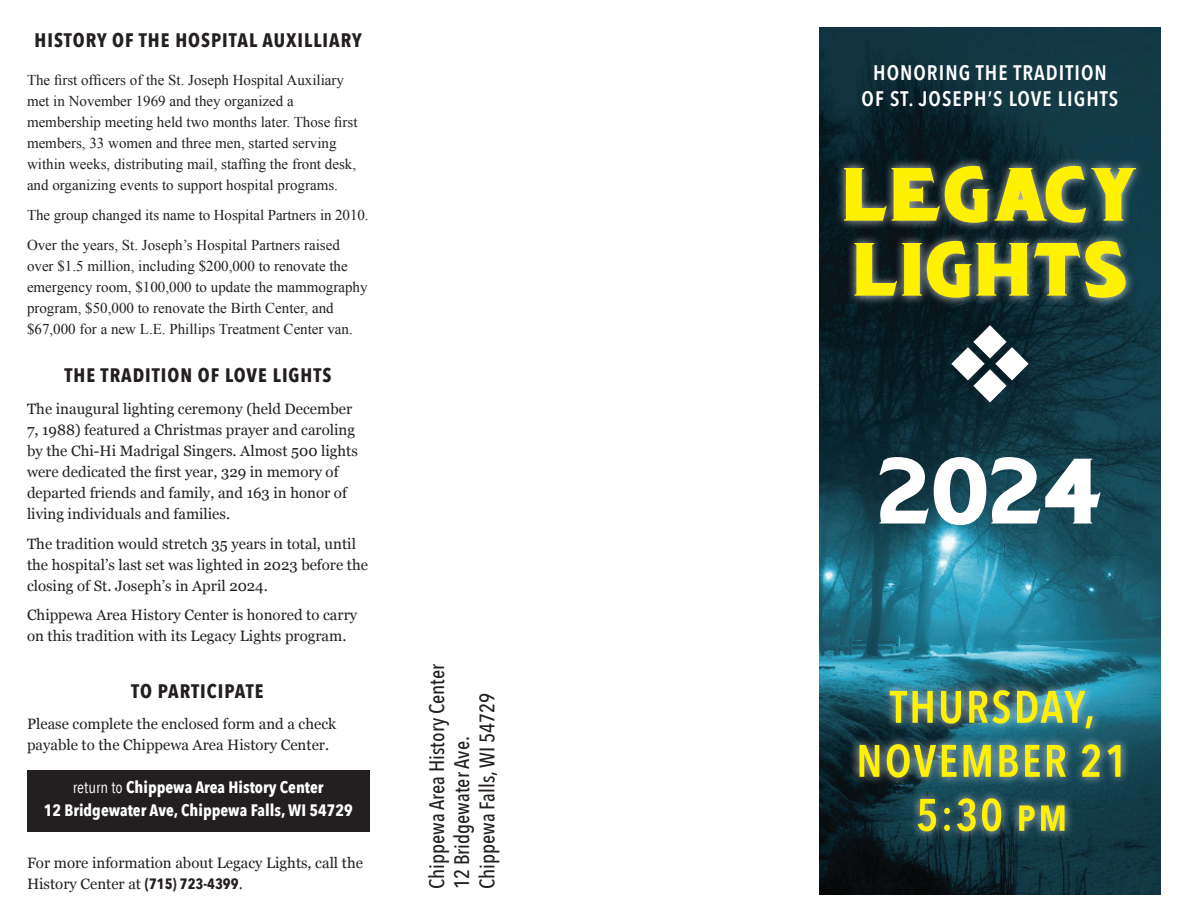
<style>
.page{position:relative;width:1188px;height:918px;background:#fff}
.page>*{position:absolute;margin:0;border:0;box-sizing:border-box;transform-origin:0 0}
.t1{font:81px "Chipping";color:#fff}
.t2{font:500 21px/25.2px "Avenir Next Condensed";color:#231f20}
.t3{font:600 21px/25.2px "Avenir Next Condensed";letter-spacing:.05em;color:#fff;text-align:center}
.t4{font:700 19.5px "Avenir Next Condensed";letter-spacing:.05em;color:#231f20}
.t5{font:700 16.5px/23px "Avenir Next Condensed";color:#fff;text-align:center}
.t6{font:15px/21px "Georgia";color:#231f20}
.t7{font:15px/21px "Times New Roman";color:#231f20}
.s1{font-weight:400}
.s2{font-family:"Avenir Next Condensed";font-weight:700}
</style>
<div class="page">
<img style="left:819px;top:27px;width:342px;height:867px">
<div style="left:835px;top:157px;width:310px;height:150px;background:#fff;opacity:.75"></div>
<svg style="left:854px;top:241px;width:272px;height:57px;background:#9d9f25"></svg>
<svg style="left:844px;top:166px;width:292px;height:57px;background:#969a26"></svg>
<svg style="left:951px;top:325px;width:78px;height:78px"></svg>
<div style="left:850px;top:681px;width:280px;height:160px;background:#fff;opacity:.75"></div>
<svg style="left:918px;top:798px;width:146px;height:33px;background:#7d9045"></svg>
<svg style="left:860px;top:744px;width:260px;height:34px;background:#90a248"></svg>
<img style="left:890px;top:690px;width:203px;height:38px">
<div style="left:28px;top:770px;width:342px;height:62px;background:#231f20"></div>
<h3 class="t4" style="left:35px;top:28px;width:31px">HISTORY</h3>
<h3 class="t4" style="left:112px;top:28px;width:38px">OF THE</h3>
<h3 class="t4" style="left:175px;top:28px;width:13px">HOS</h3>
<h3 class="t4" style="left:211px;top:28px;width:130px">PITAL AUXILLIARY</h3>
<p class="t7" style="left:27px;top:70px;width:332px">The first officers of the St. Joseph Hospital Auxiliary met in November 1969 and they organized a membership meeting held two months later. Those first members, 33 women and three men, started serving within weeks, distributing mail, staffing the front desk, and organizing events to support hospital programs.</p>
<p class="t7" style="left:27px;top:200px;width:343px;line-height:29.7px">The group changed its name to Hospital Partners in 2010.<br>Over the years, St. Joseph’s Hospital Partners raised</p>
<p class="t7" style="left:27px;top:255px;width:342px">over $1.5 million, including $200,000 to renovate the emergency room, $100,000 to update the mammography program, $50,000 to renovate the Birth Center, and $67,000 for a new L.E. Phillips Treatment Center van.</p>
<h3 class="t4" style="left:65px;top:363px;width:12px">THE</h3>
<h3 class="t4" style="left:101px;top:363px;width:12px">TRAD</h3>
<h3 class="t4" style="left:145px;top:363px;width:155px">ITION OF LOVE LIGHTS</h3>
<p class="t6" style="left:27px;top:398px;width:332px">The inaugural lighting ceremony (held December 7, 1988) featured a Christmas prayer and caroling by the Chi-Hi Madrigal Singers. Almost 500 lights were dedicated the first year, 329 in memory of departed friends and family, and 163 in honor of living individuals and families.</p>
<p class="t6" style="left:27px;top:532px;width:343px">The tradition would stretch 35 years in total, until the hospital’s last set was lighted in 2023 before the closing of St. Joseph’s in April 2024.</p>
<p class="t6" style="left:27px;top:604px;width:332px">Chippewa Area History Center is honored to carry on this tradition with its Legacy Lights program.</p>
<h3 class="t4" style="left:131px;top:679px;width:114px">TO PARTICIPATE</h3>
<p class="t6" style="left:27px;top:713px;width:311px">Please complete the enclosed form and a check payable to the Chippewa Area History Center.</p>
<p class="t5" style="left:44px;top:776px;width:310px"><span class="s1">return to</span> Chippewa Area History Center<br>12 Bridgewater Ave, Chippewa Falls, WI 54729</p>
<p class="t6" style="left:27px;top:852px;width:338px">For more information about Legacy Lights, call the<br>History Center at <span class="s2">(715) 723-4399</span>.</p>
<h2 class="t2" style="left:424px;top:889px;width:227px;rotate:-90deg">Chippewa Area History Center<br>12 Bridgewater Ave.<br>Chippewa Falls, WI 54729</h2>
<h2 class="t3" style="left:862px;top:60px;width:258px">HONORING THE TRADITION<br>OF ST. JOSEPH’S LOVE LIGHTS</h2>
<h1 class="t1" style="left:877px;top:430px;width:227px">2024</h1>
</div>
